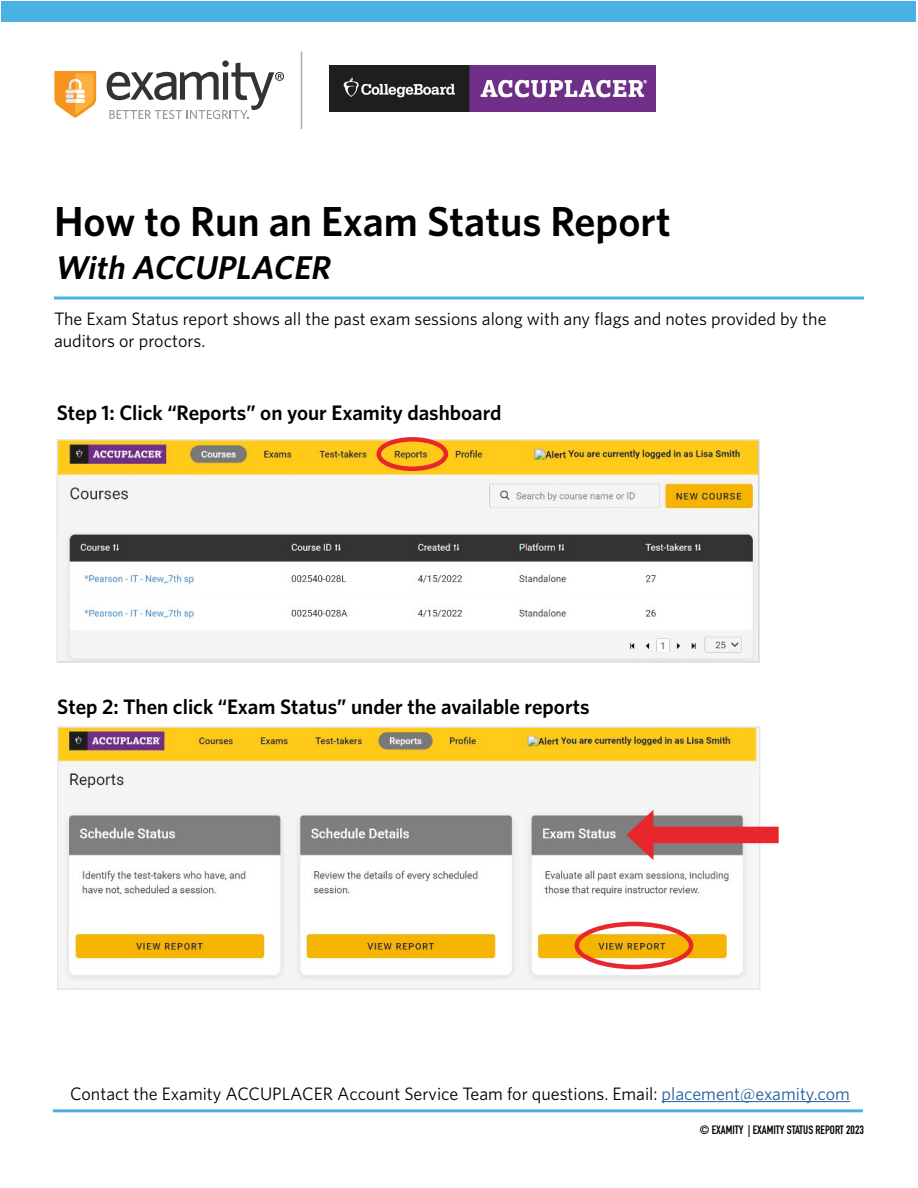
<style>
.page{position:relative;width:918px;height:1188px;background:#fff}
.page>*{position:absolute;margin:0;border:0;box-sizing:border-box;transform-origin:0 0}
.t1{font:600 42px "Whitney";color:#000}
.t2{font:italic 600 33px "Whitney";color:#000}
.t3{font:600 21px "Whitney";color:#000}
.t4{font:18px/22.5px "Whitney";color:#000}
.t5{font:700 12px "DIN Condensed";color:#000}
.s1{color:#215e9e}
</style>
<div class="page">
<img style="left:59px;top:442px;width:698px;height:218px">
<div style="left:56px;top:439px;width:704px;height:224px;border:2px solid #e6e7e8"></div>
<div style="left:2px;top:2px;width:914px;height:20px;background:#4ab1e4"></div>
<svg style="left:54px;top:71px;width:43px;height:47px"></svg>
<svg style="left:107px;top:60px;width:177px;height:59px"></svg>
<hr style="left:301px;top:51px;width:1px;height:78px;background:#a7a9ac">
<img style="left:330px;top:66px;width:326px;height:46px">
<hr style="left:54px;top:297px;width:810px;height:3px;background:#4ab1e4">
<div style="left:376px;top:437px;width:72px;height:34px;border:4px solid #e7272b;border-radius:50%"></div>
<img style="left:60px;top:729px;width:698px;height:258px">
<div style="left:57px;top:726px;width:704px;height:264px;border:2px solid #e6e7e8"></div>
<div style="left:575px;top:922px;width:118px;height:47px;border:4px solid #e7272b;border-radius:50%"></div>
<div style="left:643px;top:827px;width:136px;height:16px;background:#e7272b"></div>
<svg style="left:626px;top:810px;width:27px;height:50px"></svg>
<hr style="left:662px;top:1101px;width:188px;height:1px;background:#215e9e">
<hr style="left:53px;top:1109px;width:810px;height:3px;background:#4ab1e4">
<p class="t1" style="left:54px;top:194px;width:618px">How to Run an Exam Status Report</p>
<p class="t2" style="left:54px;top:245px;width:284px">With ACCUPLACER</p>
<p class="t4" style="left:54px;top:307px;width:774px">The Exam Status report shows all the past exam sessions along with any flags and notes provided by the auditors or proctors.</p>
<p class="t3" style="left:57px;top:399px;width:446px">Step 1: Click “Reports” on your Examity dashboard</p>
<p class="t3" style="left:57px;top:692px;width:534px">Step 2: Then click “Exam Status” under the available reports</p>
<p class="t4" style="left:70px;top:1082px;width:781px">Contact the Examity ACCUPLACER Account Service Team for questions. Email: <span class="s1">placement@examity.com</span></p>
<p class="t5" style="left:700px;top:1121px;width:166px">© EXAMITY | EXAMITY STATUS REPORT 2023</p>
</div>
